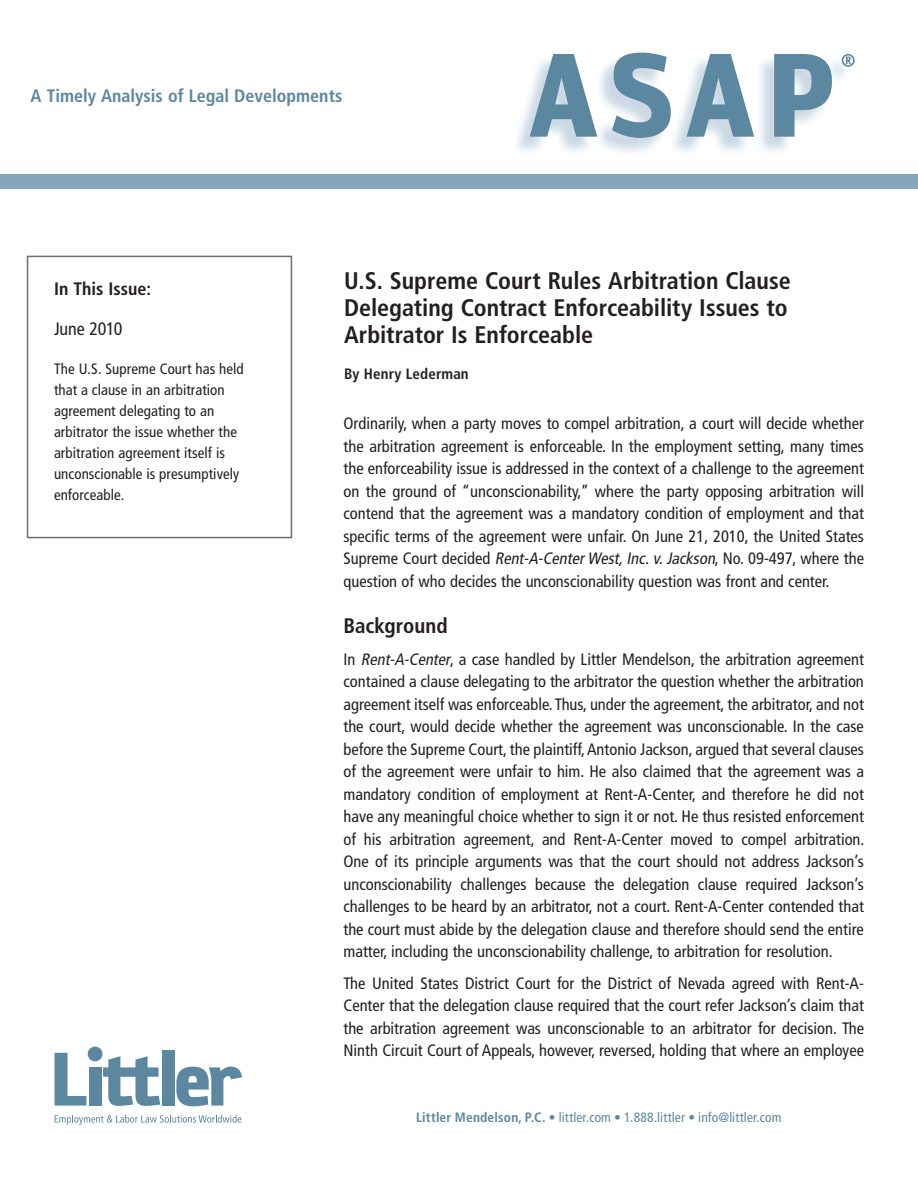
<style>
.page{position:relative;width:918px;height:1188px;background:#fff}
.page>*{position:absolute;margin:0;border:0;box-sizing:border-box;transform-origin:0 0}
.t1{font:700 condensed 24px/27px "Frutiger LT Std";color:#231f20}
.t2{font:700 condensed 21px "Frutiger LT Std";color:#231f20}
.t3{font:700 condensed 18px "Frutiger LT Std";color:#5c87a1}
.t4{font:700 condensed 18px "Frutiger LT Std";color:#231f20}
.t5{font:condensed 18px "Frutiger LT Std";letter-spacing:-.01em;color:#231f20}
.t6{font:condensed 16.5px/22.5px "Frutiger LT Std";color:#231f20;text-align:justify}
.t7{font:condensed 15px/21px "Frutiger LT Std";letter-spacing:.005em;color:#231f20}
.t8{font:700 condensed 15px "Frutiger LT Std";letter-spacing:.01em;color:#231f20}
.t9{font:condensed 13.5px "Frutiger LT Std";letter-spacing:.005em;color:#5c87a1}
.s1{font-style:italic}
.s2{font-weight:700}
</style>
<div class="page">
<svg style="left:55px;top:1115px;width:186px;height:10px"></svg>
<div style="left:88px;top:1047px;width:14px;height:14px;background:#5c87a1;border-radius:50%"></div>
<div style="left:89px;top:1067px;width:12px;height:39px;background:#5c87a1"></div>
<svg style="left:55px;top:1053px;width:31px;height:53px"></svg>
<div style="left:162px;top:1050px;width:12px;height:56px;background:#5c87a1"></div>
<svg style="left:103px;top:1056px;width:57px;height:50px"></svg>
<svg style="left:176px;top:1067px;width:66px;height:39px"></svg>
<div style="left:0;top:174px;width:918px;height:15px;background:#85a5bb"></div>
<svg style="left:530px;top:53px;width:325px;height:85px"></svg>
<div style="left:27px;top:256px;width:265px;height:282px;border:2px solid #6c6d70"></div>
<p class="t3" style="left:31px;top:86px;width:313px">A Timely Analysis of Legal Developments</p>
<p class="t4" style="left:54px;top:278px;width:99px">In This Issue:</p>
<p class="t5" style="left:54px;top:318px;width:70px">June 2010</p>
<p class="t7" style="left:54px;top:358px;width:191px">The U.S. Supreme Court has held that a clause in an arbitration agreement delegating to an arbitrator the issue whether the arbitration agreement itself is unconscionable is presumptively enforceable.</p>
<h1 class="t1" style="left:344px;top:267px;width:448px">U.S. Supreme Court Rules Arbitration Clause<br>Delegating Contract Enforceability Issues to<br>Arbitrator Is Enforceable</h1>
<p class="t8" style="left:344px;top:364px;width:126px">By Henry Lederman</p>
<p class="t6" style="left:344px;top:413px;width:522px">Ordinarily, when a party moves to compel arbitration, a court will decide whether the arbitration agreement is enforceable. In the employment setting, many times the enforceability issue is addressed in the context of a challenge to the agreement on the ground of “unconscionability,” where the party opposing arbitration will contend that the agreement was a mandatory condition of employment and that specific terms of the agreement were unfair. On June 21, 2010, the United States Supreme Court decided <span class="s1">Rent-A-CenterWest,Inc.v.Jackson</span>, No. 09-497, where the question of who decides the unconscionability question was front and center.</p>
<p class="t2" style="left:344px;top:614px;width:106px">Background</p>
<p class="t6" style="left:343px;top:648px;width:523px">In <span class="s1">Rent-A-Center</span>, a case handled by Littler Mendelson, the arbitration agreement contained a clause delegating to the arbitrator the question whether the arbitration agreement itself was enforceable. Thus, under the agreement, the arbitrator, and not the court, would decide whether the agreement was unconscionable. In the case before the Supreme Court, the plaintiff, Antonio Jackson, argued that several clauses of the agreement were unfair to him. He also claimed that the agreement was a mandatory condition of employment at Rent-A-Center, and therefore he did not have any meaningful choice whether to sign it or not. He thus resisted enforcement of his arbitration agreement, and Rent-A-Center moved to compel arbitration.<br>One of its principle arguments was that the court should not address Jackson’s unconscionability challenges because the delegation clause required Jackson’s challenges to be heard by an arbitrator, not a court. Rent-A-Center contended that the court must abide by the delegation clause and therefore should send the entire matter, including the unconscionability challenge, to arbitration for resolution.</p>
<p class="t6" style="left:343px;top:972px;width:522px">The United States District Court for the District of Nevada agreed with Rent-A-Center that the delegation clause required that the court refer Jackson’s claim that the arbitration agreement was unconscionable to an arbitrator for decision. The Ninth Circuit Court of Appeals, however, reversed, holding that where an employee</p>
<p class="t9" style="left:416px;top:1110px;width:367px"><span class="s2">Littler Mendelson, P.C.</span> • littler.com • 1.888.littler • info@littler.com</p>
</div>
